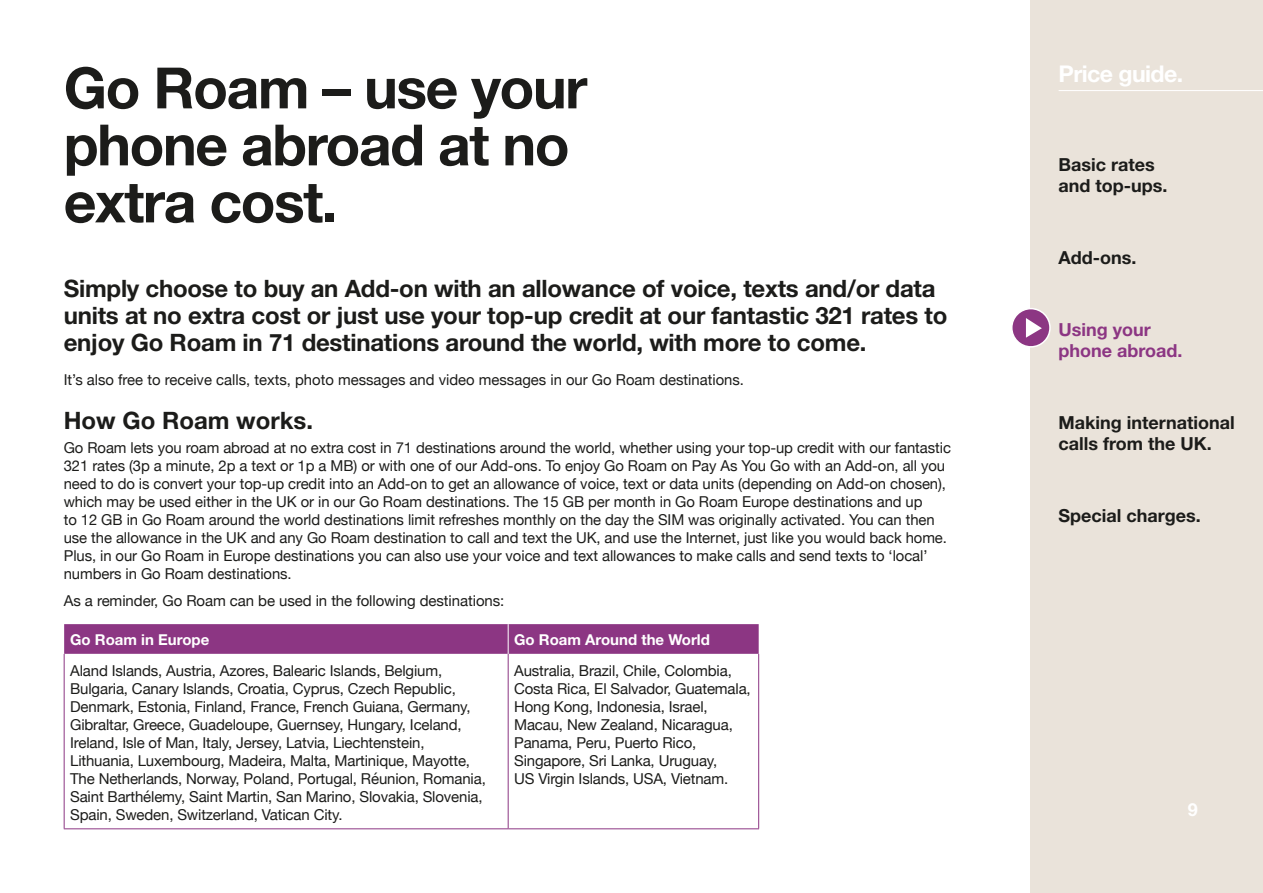
<style>
.page{position:relative;width:1263px;height:893px;background:#fff}
.page>*{position:absolute;margin:0;border:0;box-sizing:border-box;transform-origin:0 0}
.t1{font:700 57px/57px "Helvetica Neue LT";letter-spacing:-.025em;color:#1c1c1a}
.t2{font:700 24px/27px "Helvetica Neue LT";letter-spacing:-.01em;color:#1c1c1a}
.t3{font:700 23.1px "Helvetica Neue LT";letter-spacing:-.025em;color:#fff}
.t4{font:700 18px/21px "Helvetica Neue LT";color:#1c1c1a}
.t5{font:700 18px/21px "Helvetica Neue LT";color:#8c3683}
.t6{font:700 18px "Helvetica Neue LT";color:#fff}
.body_copy{font:15px/18px "Helvetica Neue";letter-spacing:-.005em;color:#1c1c1a}
._1_Headings{font:700 15px "Helvetica Neue LT";color:#fff}
</style>
<div class="page">
<div style="left:1031px;top:0;width:232px;height:893px;background:#eae3da"></div>
<hr style="left:1058px;top:90px;width:205px;height:1px;background:#fff">
<svg style="left:64px;top:624px;width:695px;height:30px;background:#8d3884"></svg>
<hr style="left:64px;top:654px;width:1px;height:174px;background:#8c3683">
<hr style="left:508px;top:624px;width:1px;height:30px;background:#fff">
<hr style="left:758px;top:654px;width:1px;height:174px;background:#8c3683">
<hr style="left:508px;top:654px;width:1px;height:174px;background:#8c3683">
<hr style="left:64px;top:828px;width:444px;height:1px;background:#8c3683">
<hr style="left:508px;top:828px;width:251px;height:1px;background:#8c3683">
<div style="left:1012px;top:309px;width:38px;height:38px;background:#8c3683;border-radius:50%"></div>
<div style="left:1011px;top:308px;width:40px;height:40px;border:2px solid #fff;border-radius:50%"></div>
<svg style="left:1026px;top:318px;width:16px;height:20px"></svg>
<p class="t1" style="left:64px;top:58px;width:525px">Go Roam – use your phone abroad at no extra cost.</p>
<p class="t2" style="left:64px;top:275px;width:885px">Simply choose to buy an Add‑on with an allowance of voice, texts and/or data units at no extra cost or just use your top-up credit at our fantastic 321 rates to enjoy Go Roam in 71 destinations around the world, with more to come.</p>
<p class="body_copy" style="left:64px;top:372px;width:682px">It’s also free to receive calls, texts, photo messages and video messages in our Go Roam destinations.</p>
<p class="t2" style="left:64px;top:406px;width:251px">How Go Roam works.</p>
<p class="body_copy" style="left:64px;top:440px;width:889px">Go Roam lets you roam abroad at no extra cost in 71 destinations around the world, whether using your top-up credit with our fantastic 321 rates (3p a minute, 2p a text or 1p a MB) or with one of our Add-ons. To enjoy Go Roam on Pay As You Go with an Add-on, all you need to do is convert your top-up credit into an Add-on to get an allowance of voice, text or data units (depending on Add-on chosen), which may be used either in the UK or in our Go Roam destinations. The 15 GB per month in Go Roam Europe destinations and up<br>to 12 GB in Go Roam around the world destinations limit refreshes monthly on the day the SIM was originally activated. You can then use the allowance in the UK and any Go Roam destination to call and text the UK, and use the Internet, just like you would back home.<br>Plus, in our Go Roam in Europe destinations you can also use your voice and text allowances to make calls and send texts to ‘local’ numbers in Go Roam destinations.</p>
<p class="body_copy" style="left:64px;top:592px;width:442px">As a reminder, Go Roam can be used in the following destinations:</p>
<p class="_1_Headings" style="left:70px;top:630px;width:141px">Go Roam in Europe</p>
<p class="_1_Headings" style="left:514px;top:630px;width:197px">Go Roam Around the World</p>
<p class="body_copy" style="left:70px;top:663px;width:417px">Aland Islands, Austria, Azores, Balearic Islands, Belgium, Bulgaria, Canary Islands, Croatia, Cyprus, Czech Republic, Denmark, Estonia, Finland, France, French Guiana, Germany, Gibraltar, Greece, Guadeloupe, Guernsey, Hungary, Iceland, Ireland, Isle of Man, Italy, Jersey, Latvia, Liechtenstein, Lithuania, Luxembourg, Madeira, Malta, Martinique, Mayotte, The Netherlands, Norway, Poland, Portugal, Réunion, Romania, Saint Barthélemy, Saint Martin, San Marino, Slovakia, Slovenia, Spain, Sweden, Switzerland, Vatican City.</p>
<p class="body_copy" style="left:514px;top:663px;width:238px">Australia, Brazil, Chile, Colombia,<br>Costa Rica, El Salvador, Guatemala,<br>Hong Kong, Indonesia, Israel,<br>Macau, New Zealand, Nicaragua,<br>Panama, Peru, Puerto Rico,<br>Singapore, Sri Lanka, Uruguay,<br>US Virgin Islands, USA, Vietnam.</p>
<h3 class="t3" style="left:1058px;top:59px;width:126px">Price guide.</h3>
<p class="t4" style="left:1058px;top:153px;width:111px">Basic rates and top-ups.</p>
<p class="t4" style="left:1058px;top:246px;width:79px">Add-ons.</p>
<p class="t5" style="left:1058px;top:319px;width:126px">Using your phone abroad.</p>
<p class="t4" style="left:1058px;top:412px;width:178px">Making international calls from the UK.</p>
<p class="t4" style="left:1058px;top:505px;width:144px">Special charges.</p>
<p class="t6" style="left:1188px;top:799px;width:12px">9</p>
</div>
